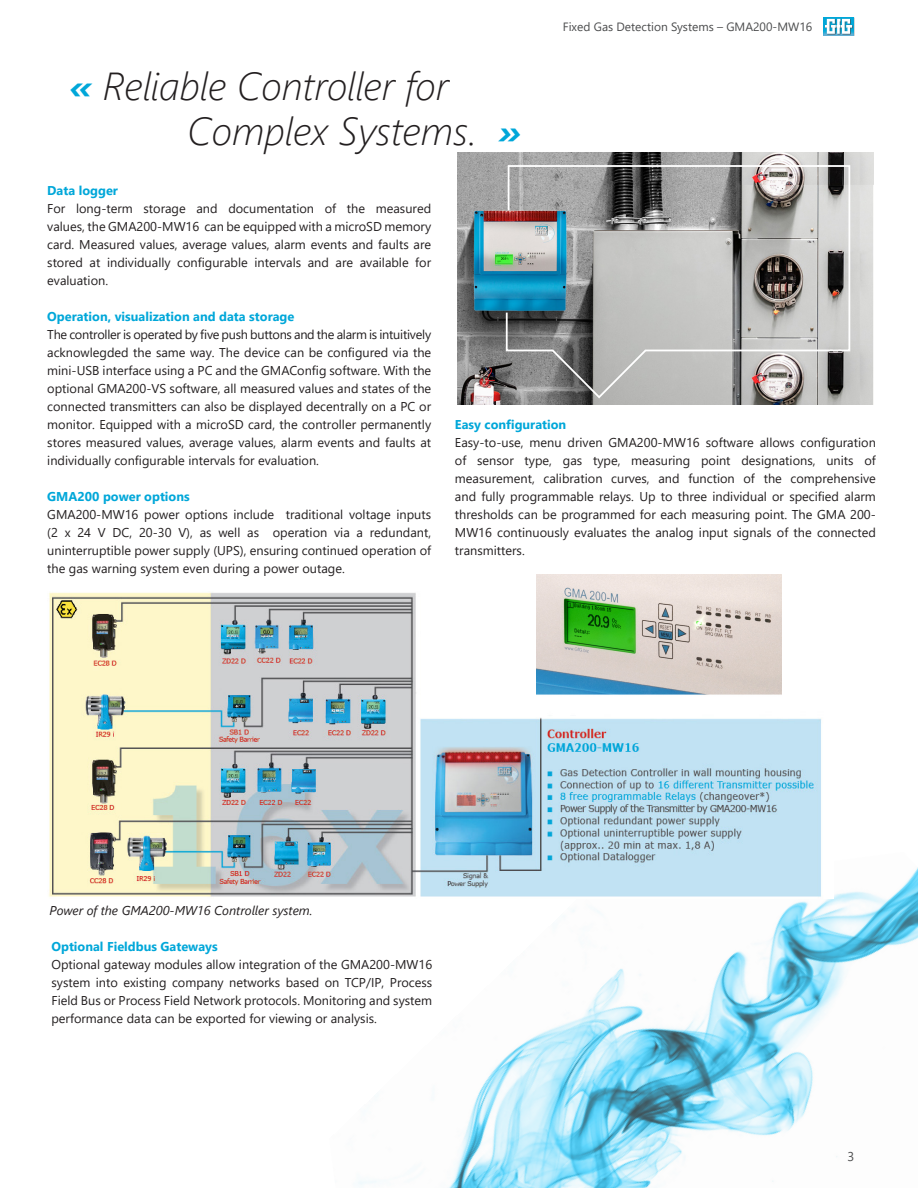
<style>
.page{position:relative;width:918px;height:1188px;background:#fff}
.page>*{position:absolute;margin:0;border:0;box-sizing:border-box;transform-origin:0 0}
.t1{font:italic 300 39px "Segoe UI";color:#231f20}
.Absatzformat_2{font:12.75px/18px "Segoe UI";color:#231f20;text-align:justify}
.Absatzformat_2-2{font:700 12.75px "Segoe UI";color:#00a7d9}
.t2{font:italic 12.75px "Segoe UI";color:#231f20}
.t3{font:12.75px "Segoe UI";color:#4b4c4d}
.t4{font:12px "Segoe UI";color:#4b4c4d}
.s1{font-weight:700;color:#00a7d9}
</style>
<div class="page">
<img style="left:458px;top:152px;width:416px;height:253px">
<svg style="left:823px;top:17px;width:31px;height:19px"></svg>
<img style="left:358px;top:867px;width:560px;height:321px">
<svg style="left:505px;top:164px;width:346px;height:236px"></svg>
<img style="left:49px;top:591px;width:785px;height:308px">
<img style="left:536px;top:574px;width:245px;height:123px">
<p class="t1" style="left:69px;top:49px;width:381px"><span class="s1">«</span> Reliable Controller for</p>
<p class="t1" style="left:187px;top:94px;width:336px">Complex Systems. <span class="s1">»</span></p>
<p class="t4" style="left:563px;top:15px;width:251px">Fixed Gas Detection Systems – GMA200-MW16</p>
<p class="Absatzformat_2-2" style="left:47px;top:178px;width:72px">Data logger</p>
<p class="Absatzformat_2" style="left:47px;top:198px;width:385px">For long-term storage and documentation of the measured values, the GMA200-MW16 can be equipped with a microSD memory card. Measured values, average values, alarm events and faults are stored at individually configurable intervals and are available for evaluation.</p>
<p class="Absatzformat_2-2" style="left:47px;top:304px;width:249px">Operation, visualization and data storage</p>
<p class="Absatzformat_2" style="left:47px;top:324px;width:386px">The controller is operated by five push buttons and the alarm is intuitively acknowlegded the same way. The device can be configured via the mini-USB interface using a PC and the GMAConfig software. With the optional GMA200-VS software, all measured values and states of the connected transmitters can also be displayed decentrally on a PC or monitor. Equipped with a microSD card, the controller permanently stores measured values, average values, alarm events and faults at individually configurable intervals for evaluation.</p>
<p class="Absatzformat_2-2" style="left:47px;top:484px;width:144px">GMA200 power options</p>
<p class="Absatzformat_2" style="left:47px;top:504px;width:385px">GMA200-MW16 power options include traditional voltage inputs (2 x 24 V DC, 20-30 V), as well as operation via a redundant, uninterruptible power supply (UPS), ensuring continued operation of the gas warning system even during a power outage.</p>
<p class="Absatzformat_2-2" style="left:455px;top:412px;width:113px">Easy configuration</p>
<p class="Absatzformat_2" style="left:455px;top:432px;width:422px">Easy-to-use, menu driven GMA200-MW16 software allows configuration of sensor type, gas type, measuring point designations, units of measurement, calibration curves, and function of the comprehensive and fully programmable relays. Up to three individual or specified alarm thresholds can be programmed for each measuring point. The GMA 200- MW16 continuously evaluates the analog input signals of the connected transmitters.</p>
<p class="t2" style="left:50px;top:898px;width:265px">Power of the GMA200-MW16 Controller system.</p>
<p class="Absatzformat_2-2" style="left:51px;top:934px;width:168px">Optional Fieldbus Gateways</p>
<p class="Absatzformat_2" style="left:51px;top:954px;width:382px">Optional gateway modules allow integration of the GMA200-MW16 system into existing company networks based on TCP/IP, Process Field Bus or Process Field Network protocols. Monitoring and system performance data can be exported for viewing or analysis.</p>
<p class="t3" style="left:847px;top:1144px;width:8px">3</p>
</div>
